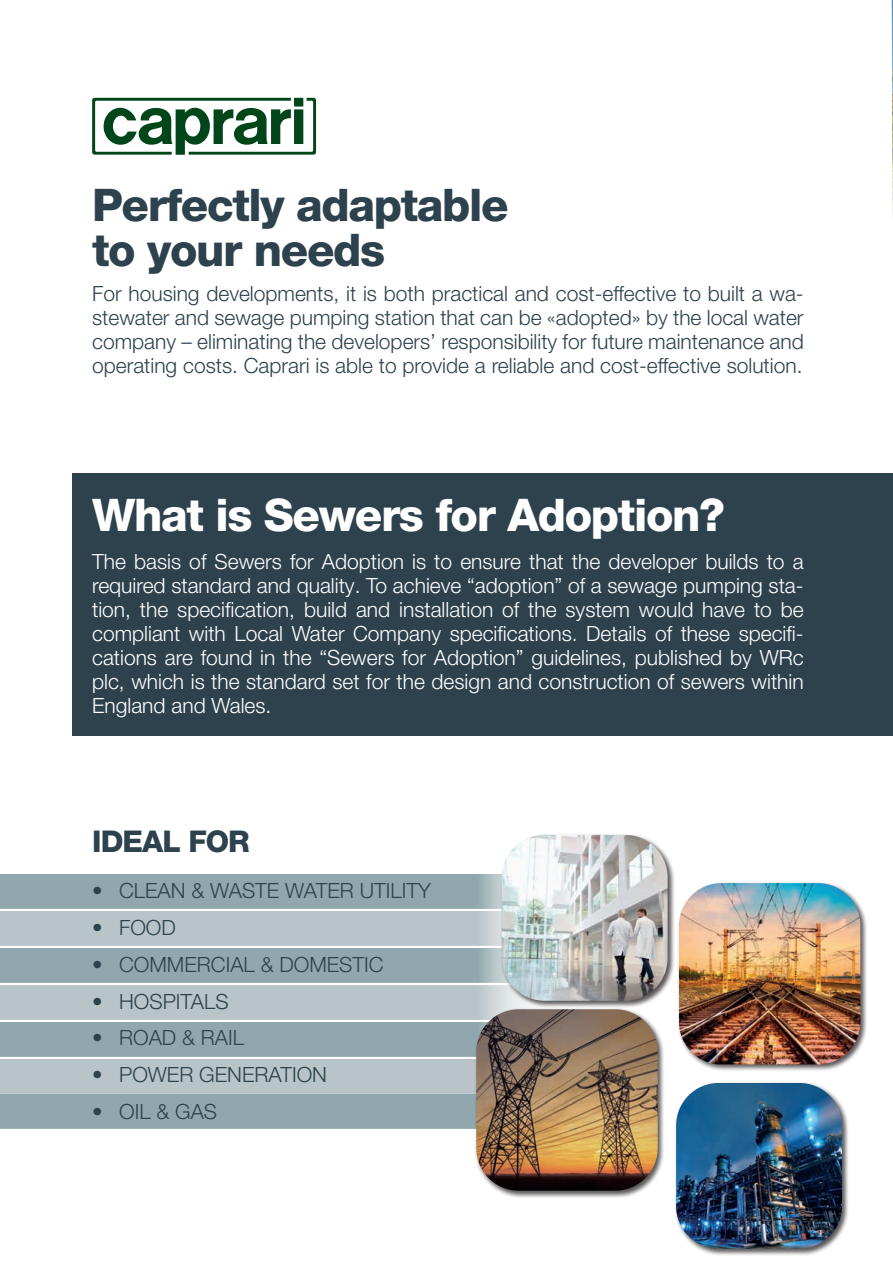
<style>
.page{position:relative;width:893px;height:1263px;background:#fff}
.page>*{position:absolute;margin:0;border:0;box-sizing:border-box;transform-origin:0 0}
.t1{font:800 45px/45px "Helvetica Neue LT Pro";letter-spacing:-.03em;color:#2d424d}
.t2{font:800 45px "Helvetica Neue LT Pro";letter-spacing:-.03em;color:#fff}
.t3{font:800 30px "Helvetica Neue LT Pro";letter-spacing:-.03em;color:#2d424d}
.t4{font:300 21px/24px "Helvetica Neue LT Pro";color:#fff;text-align:justify}
.t5{font:300 21px/24px "Helvetica Neue LT Pro";color:#2d424d;text-align:justify}
</style>
<div class="page">
<div style="left:0;top:874px;width:563px;height:34px;background:#90a8ad"></div>
<div style="left:0;top:948px;width:563px;height:34px;background:#90a8ad"></div>
<div style="left:0;top:1022px;width:563px;height:34px;background:#90a8ad"></div>
<div style="left:0;top:1094px;width:563px;height:34px;background:#90a8ad"></div>
<div style="left:0;top:911px;width:563px;height:34px;background:#b8c4c8"></div>
<div style="left:0;top:985px;width:563px;height:34px;background:#b8c4c8"></div>
<div style="left:0;top:1059px;width:563px;height:34px;background:#b8c4c8"></div>
<div style="left:500px;top:833px;width:175px;height:175px;background:#231f20;opacity:.75"></div>
<img style="left:502px;top:835px;width:166px;height:166px">
<div style="left:674px;top:1081px;width:175px;height:175px;background:#231f20;opacity:.75"></div>
<img style="left:676px;top:1083px;width:166px;height:166px">
<div style="left:677px;top:881px;width:191px;height:191px;background:#231f20;opacity:.75"></div>
<img style="left:679px;top:883px;width:181px;height:181px">
<div style="left:475px;top:1007px;width:190px;height:191px;background:#231f20;opacity:.75"></div>
<img style="left:476px;top:1009px;width:182px;height:182px">
<svg style="left:92px;top:98px;width:224px;height:57px"></svg>
<img style="left:892px;top:0;width:1px;height:216px">
<div style="left:72px;top:473px;width:821px;height:263px;background:#2d424d"></div>
<h1 class="t1" style="left:92px;top:182px;width:418px">Perfectly adaptable to your needs</h1>
<p class="t5" style="left:92px;top:281px;width:713px">For housing developments, it is both practical and cost-effective to built a wa&shy;stewater and sewage pumping station that can be «adopted» by the local water company – eliminating the developers’ responsibility for future maintenance and operating costs. Caprari is able to provide a reliable and cost-effective solution.</p>
<h1 class="t2" style="left:92px;top:488px;width:634px">What is Sewers for Adoption?</h1>
<p class="t4" style="left:92px;top:549px;width:713px">The basis of Sewers for Adoption is to ensure that the developer builds to a required standard and quality. To achieve “adoption” of a sewage pumping sta&shy;tion, the specification, build and installation of the system would have to be compliant with Local Water Company specifications. Details of these specifi&shy;cations are found in the “Sewers for Adoption” guidelines, published by WRc plc, which is the standard set for the design and construction of sewers within England and Wales.</p>
<h2 class="t3" style="left:92px;top:823px;width:159px">IDEAL FOR</h2>
<p class="t5" style="left:92px;top:878px;width:340px">• CLEAN &amp; WASTE WATER UTILITY</p>
<p class="t5" style="left:92px;top:915px;width:85px">• FOOD</p>
<p class="t5" style="left:92px;top:952px;width:293px">• COMMERCIAL &amp; DOMESTIC</p>
<p class="t5" style="left:92px;top:989px;width:138px">• HOSPITALS</p>
<p class="t5" style="left:92px;top:1025px;width:153px">• ROAD &amp; RAIL</p>
<p class="t5" style="left:92px;top:1062px;width:236px">• POWER GENERATION</p>
<p class="t5" style="left:92px;top:1099px;width:127px">• OIL &amp; GAS</p>
</div>
